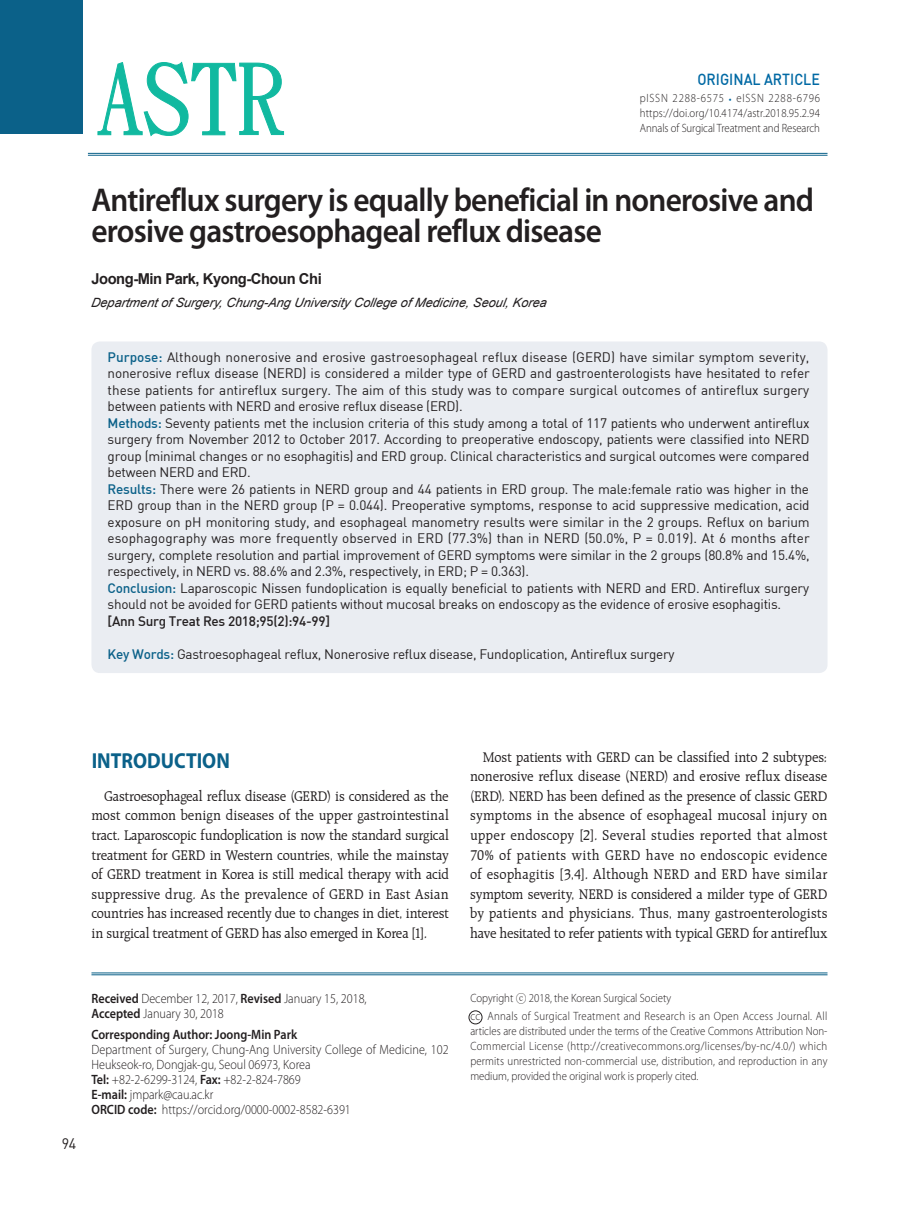
<style>
.page{position:relative;width:919px;height:1217px;background:#fff}
.page>*{position:absolute;margin:0;border:0;box-sizing:border-box;transform-origin:0 0}
.t1{font:600 33px/31.5px "Myriad Pro";letter-spacing:-.025em;color:#231f20;scale:.95 1}
.t2{font:700 21.75px "Myriad Pro";color:#0b6189;scale:.9 1}
.t3{font:15.75px "Dinmed";color:#0069a4;scale:.9 1}
.t4{font:15px/19.5px "Raleigh BT";letter-spacing:-.025em;color:#231f20;text-align:justify;scale:.94 1}
.t5{font:700 15px "Arial";letter-spacing:-.03em;color:#231f20}
.t6{font:15px "Dinreg";color:#231f20;scale:.95 1}
.t7{font:13.5px/16.5px "Dinreg";letter-spacing:-.02em;color:#231f20}
.t8{font:300 13.5px/15px "Myriad Pro";color:#231f20;scale:.9 1}
.t9{font:600 13.5px "Myriad Pro";color:#231f20;scale:.9 1}
.t10{font:13.5px "Dinmed";letter-spacing:-.02em;color:#231f20}
.t11{font:italic 12.75px "Arial";color:#231f20}
.t12{font:300 12px/15px "Myriad Pro";color:#231f20;text-align:justify;scale:.9 1}
.t13{font:300 12px/18px "Myriad Pro";letter-spacing:.025em;color:#231f20;scale:.9 1}
.s1{font-size:12.45px;color:#0069a4}
.s2{font-family:"Dinmed";color:#0b6189}
.s3{font-weight:600}
.s4{font-family:"Ymjo 420";font-weight:400}
</style>
<div class="page">
<svg style="left:97px;top:61px;width:187px;height:76px"></svg>
<hr style="left:88px;top:153px;width:739px;height:1px;background:#0b6189">
<hr style="left:88px;top:155px;width:739px;height:1px;background:#0b6189">
<div style="left:0;top:0;width:83px;height:134px;background:#0b6189"></div>
<div style="left:468px;top:1010px;width:14px;height:13px;border:1px solid #231f20;border-radius:50%"></div>
<hr style="left:91px;top:972px;width:736px;height:1px;background:#0b6189">
<hr style="left:91px;top:974px;width:736px;height:1px;background:#0b6189">
<div style="left:91px;top:341px;width:736px;height:332px;background:#eaedf2;border-radius:9px"></div>
<p class="t3" style="left:697px;top:69px;width:138px">ORIGINAL ARTICLE</p>
<p class="t12" style="left:639px;top:91px;width:202px">pISSN 2288-6575 <span class="s1">•</span> eISSN 2288-6796 https://doi.org/10.4174/astr.2018.95.2.94<br>Annals of Surgical Treatment and Research</p>
<h1 class="t1" style="left:91px;top:183px;width:762px">Antireflux surgery is equally beneficial in nonerosive and erosive gastroesophageal reflux disease</h1>
<p class="t5" style="left:91px;top:269px;width:232px">Joong-Min Park, Kyong-Choun Chi</p>
<p class="t11" style="left:91px;top:294px;width:460px">Department of Surgery,Chung-Ang University College of Medicine,Seoul,Korea</p>
<p class="t7" style="left:108px;top:348px;width:703px"><span class="s2">Purpose:</span> Although nonerosive and erosive gastroesophageal reflux disease (GERD) have similar symptom severity, nonerosive reflux disease (NERD) is considered a milder type of GERD and gastroenterologists have hesitated to refer these patients for antireflux surgery. The aim of this study was to compare surgical outcomes of antireflux surgery between patients with NERD and erosive reflux disease (ERD).<br><span class="s2">Methods:</span> Seventy patients met the inclusion criteria of this study among a total of 117 patients who underwent antireflux surgery from November 2012 to October 2017. According to preoperative endoscopy, patients were classified into NERD group (minimal changes or no esophagitis) and ERD group. Clinical characteristics and surgical outcomes were compared between NERD and ERD.<br><span class="s2">Results:</span> There were 26 patients in NERD group and 44 patients in ERD group. The male:female ratio was higher in the ERD group than in the NERD group (P = 0.044). Preoperative symptoms, response to acid suppressive medication, acid exposure on pH monitoring study, and esophageal manometry results were similar in the 2 groups. Reflux on barium esophagography was more frequently observed in ERD (77.3%) than in NERD (50.0%, P = 0.019). At 6 months after surgery, complete resolution and partial improvement of GERD symptoms were similar in the 2 groups (80.8% and 15.4%, respectively, in NERD vs. 88.6% and 2.3%, respectively, in ERD; P = 0.363).<br><span class="s2">Conclusion:</span> Laparoscopic Nissen fundoplication is equally beneficial to patients with NERD and ERD. Antireflux surgery should not be avoided for GERD patients without mucosal breaks on endoscopy as the evidence of erosive esophagitis.</p>
<p class="t10" style="left:108px;top:612px;width:224px">[Ann Surg Treat Res 2018;95(2):94-99]</p>
<p class="t7" style="left:108px;top:645px;width:568px"><span class="s2">Key Words:</span> Gastroesophageal reflux, Nonerosive reflux disease, Fundoplication, Antireflux surgery</p>
<h2 class="t2" style="left:92px;top:746px;width:155px">INTRODUCTION</h2>
<p class="t4" style="left:91px;top:786px;width:382px;text-indent:13px">Gastroesophageal reflux disease (GERD) is considered as the most common benign diseases of the upper gastrointestinal tract. Laparoscopic fundoplication is now the standard surgical treatment for GERD in Western countries, while the mainstay of GERD treatment in Korea is still medical therapy with acid suppressive drug. As the prevalence of GERD in East Asian countries has increased recently due to changes in diet, interest in surgical treatment of GERD has also emerged in Korea [1].</p>
<p class="t6" style="left:62px;top:1134px;width:17px">94</p>
<p class="t8" style="left:91px;top:991px;width:307px"><span class="s3">Received</span> December 12, 2017, <span class="s3">Revised</span> January 15, 2018,<br><span class="s3">Accepted</span> January 30, 2018</p>
<p class="t9" style="left:91px;top:1025px;width:230px">Corresponding Author: Joong-Min Park</p>
<p class="t8" style="left:91px;top:1042px;width:398px">Department of Surgery, Chung-Ang University College of Medicine, 102<br>Heukseok-ro, Dongjak-gu, Seoul 06973, Korea<br><span class="s3">Tel:</span> +82-2-6299-3124, <span class="s3">Fax:</span> +82-2-824-7869<br><span class="s3">E-mail:</span> jmpark@cau.ac.kr<br><span class="s3">ORCID code:</span> https://orcid.org/0000-0002-8582-6391</p>
<p class="t4" style="left:470px;top:747px;width:382px;text-indent:13px">Most patients with GERD can be classified into 2 subtypes: nonerosive reflux disease (NERD) and erosive reflux disease (ERD). NERD has been defined as the presence of classic GERD symptoms in the absence of esophageal mucosal injury on upper endoscopy [2]. Several studies reported that almost 70% of patients with GERD have no endoscopic evidence of esophagitis [3,4]. Although NERD and ERD have similar symptom severity, NERD is considered a milder type of GERD by patients and physicians. Thus, many gastroenterologists have hesitated to refer patients with typical GERD for antireflux</p>
<p class="t13" style="left:470px;top:989px;width:398px">Copyright <span class="s4">ⓒ</span> 2018, the Korean Surgical Society<br>cc Annals of Surgical Treatment and Research is an Open Access Journal. All</p>
<p class="t12" style="left:470px;top:1023px;width:398px">articles are distributed under the terms of the Creative Commons Attribution Non-Commercial License (http://creativecommons.org/licenses/by-nc/4.0/) which permits unrestricted non-commercial use, distribution, and reproduction in any medium, provided the original work is properly cited.</p>
</div>
